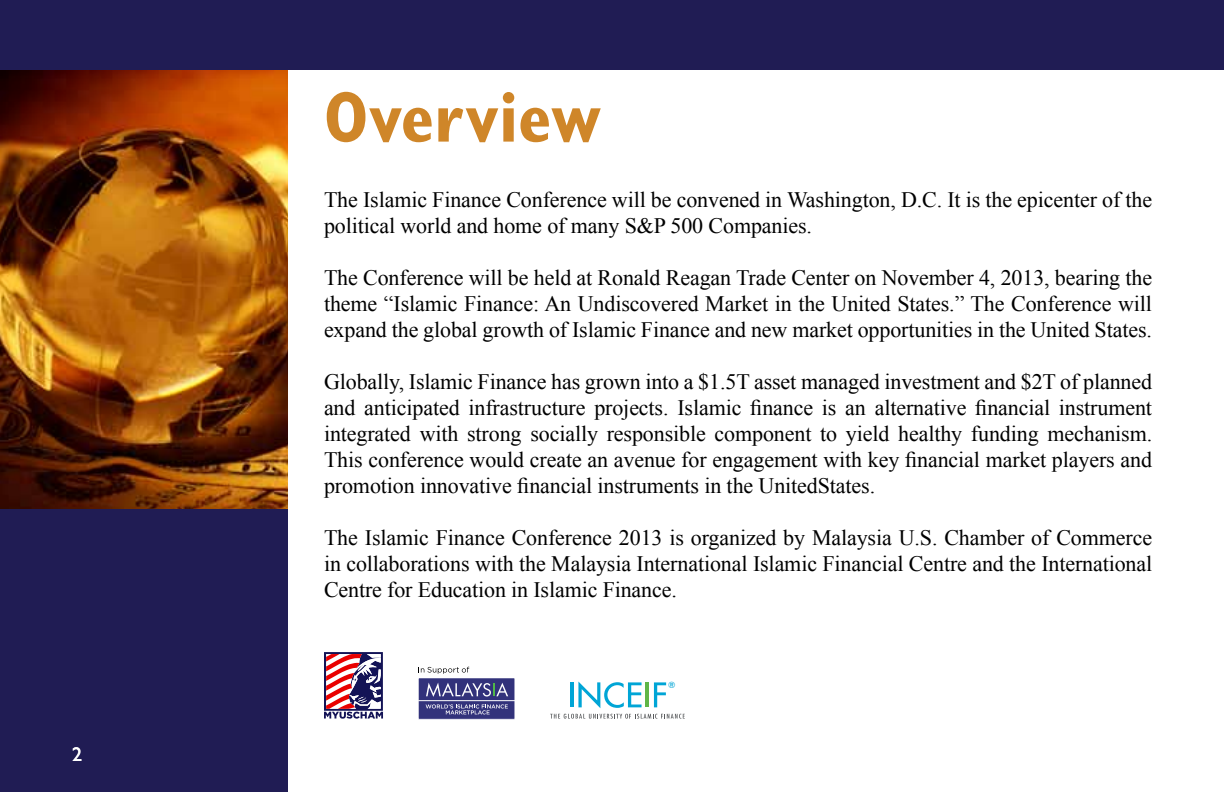
<style>
.page{position:relative;width:1224px;height:792px;background:#fff}
.page>*{position:absolute;margin:0;border:0;box-sizing:border-box;transform-origin:0 0}
.t1{font:700 condensed 72px "Gill Sans";color:#cf8629}
.t2{font:22px/26px "Times New Roman";letter-spacing:-.005em;color:#000;text-align:justify}
.t3{font:20px "Gill Sans";color:#fff}
.t4{font:700 condensed 8.8px "Futura BT";color:#00a5d6}
</style>
<div class="page">
<div style="left:0;top:508px;width:288px;height:284px;background:#201c54"></div>
<img style="left:0;top:70px;width:288px;height:438px">
<div style="left:0;top:0;width:1224px;height:70px;background:#201c54"></div>
<hr style="left:570px;top:682px;width:3px;height:25px;background:#00a5d6">
<svg style="left:578px;top:682px;width:64px;height:26px"></svg>
<hr style="left:645px;top:682px;width:4px;height:25px;background:#60b547">
<svg style="left:654px;top:682px;width:12px;height:25px"></svg>
<svg style="left:550px;top:714px;width:135px;height:5px"></svg>
<svg style="left:324px;top:652px;width:59px;height:67px"></svg>
<div style="left:418px;top:678px;width:97px;height:41px;background:#32327b"></div>
<div style="left:418px;top:677px;width:97px;height:43px;border:1px solid #fff"></div>
<hr style="left:418px;top:700px;width:97px;height:1px;background:#fff">
<svg style="left:426px;top:683px;width:82px;height:14px"></svg>
<svg style="left:426px;top:704px;width:82px;height:10px"></svg>
<svg style="left:420px;top:667px;width:49px;height:7px"></svg>
<p class="t3" style="left:72px;top:742px;width:11px">2</p>
<h1 class="t1" style="left:324px;top:74px;width:279px">Overview</h1>
<p class="t2" style="left:324px;top:186px;width:830px">The Islamic Finance Conference will be convened in Washington, D.C. It is the epicenter of the political world and home of many S&amp;P 500 Companies.</p>
<p class="t2" style="left:324px;top:264px;width:830px">The Conference will be held at Ronald Reagan Trade Center on November 4, 2013, bearing the theme “Islamic Finance: An Undiscovered Market in the United States.” The Conference will expand the global growth of Islamic Finance and new market opportunities in the United States.</p>
<p class="t2" style="left:324px;top:368px;width:830px">Globally, Islamic Finance has grown into a $1.5T asset managed investment and $2T of planned and anticipated infrastructure projects. Islamic finance is an alternative financial instrument integrated with strong socially responsible component to yield healthy funding mechanism.<br>This conference would create an avenue for engagement with key financial market players and promotion innovative financial instruments in the UnitedStates.</p>
<p class="t2" style="left:324px;top:524px;width:830px">The Islamic Finance Conference 2013 is organized by Malaysia U.S. Chamber of Commerce in collaborations with the Malaysia International Islamic Financial Centre and the International Centre for Education in Islamic Finance.</p>
<p class="t4" style="left:668px;top:680px;width:9px">®</p>
</div>
